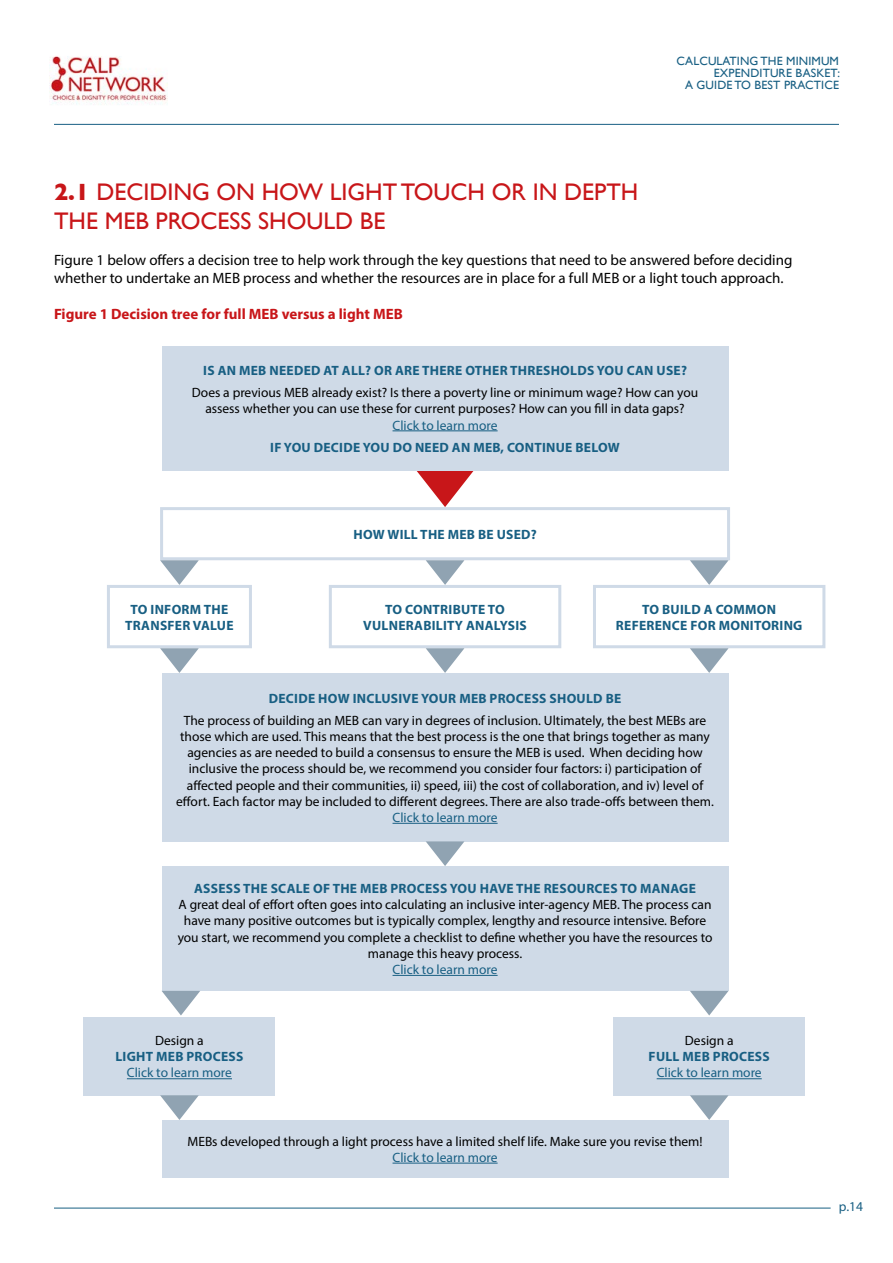
<style>
.page{position:relative;width:893px;height:1263px;background:#fff}
.page>*{position:absolute;margin:0;border:0;box-sizing:border-box;transform-origin:0 0}
.t1{font:24px/28.8px "Gill Sans";color:#c81619}
.t2{font:15px/18px "Myriad Pro";color:#000}
.t3{font:700 15px "Myriad Pro";color:#c81619}
.t4{font:13.5px/16.2px "Myriad Pro";color:#000;text-align:center}
.t5{font:700 13.5px/16.2px "Myriad Pro";letter-spacing:.02em;color:#185f83;text-align:center}
.t6{font:13.5px "Myriad Pro";color:#185f83}
.t7{font:12px/12px "Gill Sans";letter-spacing:.01em;color:#185f83;text-align:right}
.s1{font-weight:700}
</style>
<div class="page">
<svg style="left:416px;top:471px;width:58px;height:36px"></svg>
<div style="left:162px;top:346px;width:567px;height:125px;background:#cfdae7"></div>
<hr style="left:393px;top:430px;width:105px;height:1px;background:#185f83">
<div style="left:160px;top:507px;width:570px;height:53px;border:3px solid #cfdae7"></div>
<svg style="left:160px;top:560px;width:39px;height:25px"></svg>
<svg style="left:690px;top:560px;width:39px;height:25px"></svg>
<svg style="left:426px;top:560px;width:38px;height:25px"></svg>
<div style="left:107px;top:585px;width:145px;height:63px;border:3px solid #cfdae7"></div>
<div style="left:329px;top:585px;width:232px;height:63px;border:3px solid #cfdae7"></div>
<div style="left:593px;top:585px;width:232px;height:63px;border:3px solid #cfdae7"></div>
<svg style="left:160px;top:648px;width:39px;height:25px"></svg>
<svg style="left:690px;top:648px;width:39px;height:25px"></svg>
<svg style="left:426px;top:648px;width:38px;height:25px"></svg>
<div style="left:162px;top:673px;width:567px;height:168px;background:#cfdae7"></div>
<hr style="left:393px;top:823px;width:105px;height:1px;background:#185f83">
<div style="left:162px;top:866px;width:567px;height:125px;background:#cfdae7"></div>
<hr style="left:393px;top:975px;width:105px;height:1px;background:#185f83">
<svg style="left:426px;top:841px;width:38px;height:25px"></svg>
<svg style="left:162px;top:991px;width:38px;height:24px"></svg>
<svg style="left:690px;top:991px;width:39px;height:24px"></svg>
<div style="left:84px;top:1017px;width:191px;height:78px;background:#cfdae7"></div>
<hr style="left:127px;top:1078px;width:105px;height:1px;background:#185f83">
<div style="left:613px;top:1017px;width:192px;height:78px;background:#cfdae7"></div>
<hr style="left:657px;top:1078px;width:105px;height:1px;background:#185f83">
<div style="left:162px;top:1120px;width:567px;height:57px;background:#cfdae7"></div>
<hr style="left:393px;top:1163px;width:105px;height:1px;background:#185f83">
<svg style="left:160px;top:1095px;width:39px;height:25px"></svg>
<svg style="left:690px;top:1095px;width:39px;height:25px"></svg>
<img style="left:50px;top:56px;width:118px;height:49px">
<hr style="left:54px;top:124px;width:785px;height:1px;background:#185f83">
<hr style="left:54px;top:1208px;width:777px;height:1px;background:#185f83">
<p class="t7" style="left:676px;top:54px;width:165px">CALCULATING THE MINIMUM<br>EXPENDITURE BASKET:<br>A GUIDE TO BEST PRACTICE</p>
<h1 class="t1" style="left:54px;top:177px;width:586px"><span class="s1">2.1</span> DECIDING ON HOW LIGHT TOUCH OR IN DEPTH<br>THE MEB PROCESS SHOULD BE</h1>
<p class="t2" style="left:54px;top:251px;width:740px">Figure 1 below offers a decision tree to help work through the key questions that need to be answered before deciding whether to undertake an MEB process and whether the resources are in place for a full MEB or a light touch approach.</p>
<p class="t3" style="left:54px;top:304px;width:350px">Figure 1 Decision tree for full MEB versus a light MEB</p>
<p class="t5" style="left:203px;top:362px;width:485px">IS AN MEB NEEDED AT ALL? OR ARE THERE OTHER THRESHOLDS YOU CAN USE?</p>
<p class="t4" style="left:192px;top:384px;width:508px">Does a previous MEB already exist? Is there a poverty line or minimum wage? How can you assess whether you can use these for current purposes? How can you fill in data gaps?</p>
<p class="t6" style="left:392px;top:417px;width:107px">Click to learn more</p>
<p class="t5" style="left:270px;top:439px;width:351px">IF YOU DECIDE YOU DO NEED AN MEB, CONTINUE BELOW</p>
<p class="t5" style="left:353px;top:526px;width:185px">HOW WILL THE MEB BE USED?</p>
<p class="t5" style="left:125px;top:600px;width:110px">TO INFORM THE<br>TRANSFER VALUE</p>
<p class="t5" style="left:363px;top:600px;width:165px">TO CONTRIBUTE TO<br>VULNERABILITY ANALYSIS</p>
<p class="t5" style="left:616px;top:600px;width:188px">TO BUILD A COMMON<br>REFERENCE FOR MONITORING</p>
<p class="t5" style="left:269px;top:689px;width:354px">DECIDE HOW INCLUSIVE YOUR MEB PROCESS SHOULD BE</p>
<p class="t4" style="left:176px;top:712px;width:539px">The process of building an MEB can vary in degrees of inclusion. Ultimately, the best MEBs are those which are used. This means that the best process is the one that brings together as many agencies as are needed to build a consensus to ensure the MEB is used. When deciding how inclusive the process should be, we recommend you consider four factors: i) participation of affected people and their communities, ii) speed, iii) the cost of collaboration, and iv) level of effort. Each factor may be included to different degrees. There are also trade-offs between them.</p>
<p class="t6" style="left:392px;top:809px;width:107px">Click to learn more</p>
<p class="t5" style="left:194px;top:880px;width:503px">ASSESS THE SCALE OF THE MEB PROCESS YOU HAVE THE RESOURCES TO MANAGE</p>
<p class="t4" style="left:178px;top:896px;width:536px">A great deal of effort often goes into calculating an inclusive inter-agency MEB. The process can have many positive outcomes but is typically complex, lengthy and resource intensive. Before you start, we recommend you complete a checklist to define whether you have the resources to manage this heavy process.</p>
<p class="t6" style="left:393px;top:961px;width:107px">Click to learn more</p>
<p class="t4" style="left:155px;top:1032px;width:50px">Design a</p>
<p class="t5" style="left:115px;top:1048px;width:129px">LIGHT MEB PROCESS</p>
<p class="t6" style="left:127px;top:1064px;width:107px">Click to learn more</p>
<p class="t4" style="left:685px;top:1032px;width:50px">Design a</p>
<p class="t5" style="left:649px;top:1048px;width:123px">FULL MEB PROCESS</p>
<p class="t6" style="left:657px;top:1064px;width:107px">Click to learn more</p>
<p class="t4" style="left:187px;top:1133px;width:517px">MEBs developed through a light process have a limited shelf life. Make sure you revise them!</p>
<p class="t6" style="left:393px;top:1149px;width:107px">Click to learn more</p>
<p class="t6" style="left:839px;top:1198px;width:26px">p.14</p>
</div>
